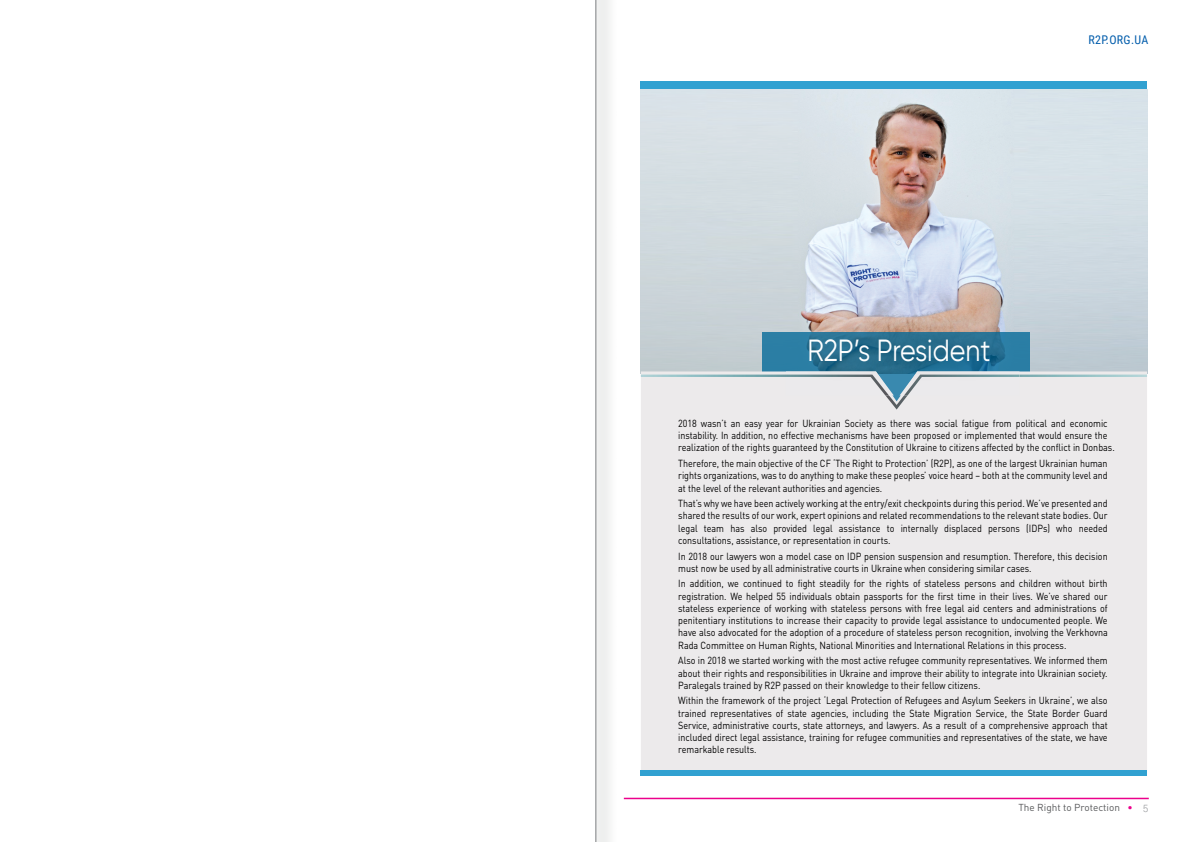
<style>
.page{position:relative;width:1191px;height:842px;background:#fff}
.page>*{position:absolute;margin:0;border:0;box-sizing:border-box;transform-origin:0 0}
.t1{font:30.6px "Gilroy";color:#fff;scale:.88 1}
.t2{font:12px "Roboto Condensed";letter-spacing:.025em;color:#005cab}
.t3{font:10.2px/12.2px "DIN Pro";color:#000;text-align:justify;scale:.88 1}
.t4{font:10px "DIN Pro";color:#58595b}
.s1{color:#ec008c}
.s2{font-family:"Roboto";font-weight:300;color:#939598}
</style>
<div class="page">
<hr style="left:624px;top:798px;width:524px;height:1px;background:#ec008c">
<img style="left:595px;top:0;width:15px;height:842px">
<img style="left:641px;top:89px;width:506px;height:282px">
<svg style="left:761px;top:333px;width:268px;height:38px;background:#277193"></svg>
<div style="left:641px;top:371px;width:506px;height:399px;background:#eceaeb"></div>
<img style="left:786px;top:371px;width:233px;height:4px">
<img style="left:786px;top:375px;width:233px;height:20px">
<div style="left:641px;top:770px;width:506px;height:6px;background:#31a1d1"></div>
<div style="left:641px;top:81px;width:506px;height:8px;background:#31a1d1"></div>
<p class="t2" style="left:1088px;top:32px;width:61px">R2P.ORG.UA</p>
<h1 class="t1" style="left:807px;top:332px;width:209px">R2P’s President</h1>
<p class="t3" style="left:678px;top:416px;width:497px;text-align:left">2018 wasn’t an easy year for Ukrainian Society as there was social fatigue from political and economic instability. In addition, no effective mechanisms have been proposed or implemented that would ensure the realization of the rights guaranteed by the Constitution of Ukraine to citizens affected by the conflict in Donbas.</p>
<p class="t3" style="left:678px;top:456px;width:489px">Therefore, the main objective of the CF ‘The Right to Protection’ (R2P), as one of the largest Ukrainian human rights organizations, was to do anything to make these peoples’ voice heard – both at the community level and at the level of the relevant authorities and agencies.</p>
<p class="t3" style="left:678px;top:496px;width:489px">That’s why we have been actively working at the entry/exit checkpoints during this period. We’ve presented and shared the results of our work, expert opinions and related recommendations to the relevant state bodies. Our legal team has also provided legal assistance to internally displaced persons (IDPs) who needed consultations, assistance, or representation in courts.</p>
<p class="t3" style="left:678px;top:549px;width:489px">In 2018 our lawyers won a model case on IDP pension suspension and resumption. Therefore, this decision must now be used by all administrative courts in Ukraine when considering similar cases.</p>
<p class="t3" style="left:678px;top:577px;width:489px">In addition, we continued to fight steadily for the rights of stateless persons and children without birth registration. We helped 55 individuals obtain passports for the first time in their lives. We’ve shared our stateless experience of working with stateless persons with free legal aid centers and administrations of penitentiary institutions to increase their capacity to provide legal assistance to undocumented people. We have also advocated for the adoption of a procedure of stateless person recognition, involving the Verkhovna Rada Committee on Human Rights, National Minorities and International Relations in this process.</p>
<p class="t3" style="left:678px;top:653px;width:489px">Also in 2018 we started working with the most active refugee community representatives. We informed them about their rights and responsibilities in Ukraine and improve their ability to integrate into Ukrainian society.<br>Paralegals trained by R2P passed on their knowledge to their fellow citizens.</p>
<p class="t3" style="left:678px;top:694px;width:489px">Within the framework of the project ‘Legal Protection of Refugees and Asylum Seekers in Ukraine’, we also trained representatives of state agencies, including the State Migration Service, the State Border Guard Service, administrative courts, state attorneys, and lawyers. As a result of a comprehensive approach that included direct legal assistance, training for refugee communities and representatives of the state, we have remarkable results.</p>
<p class="t4" style="left:1018px;top:800px;width:132px">The Right to Protection <span class="s1">•</span> <span class="s2">5</span></p>
</div>
